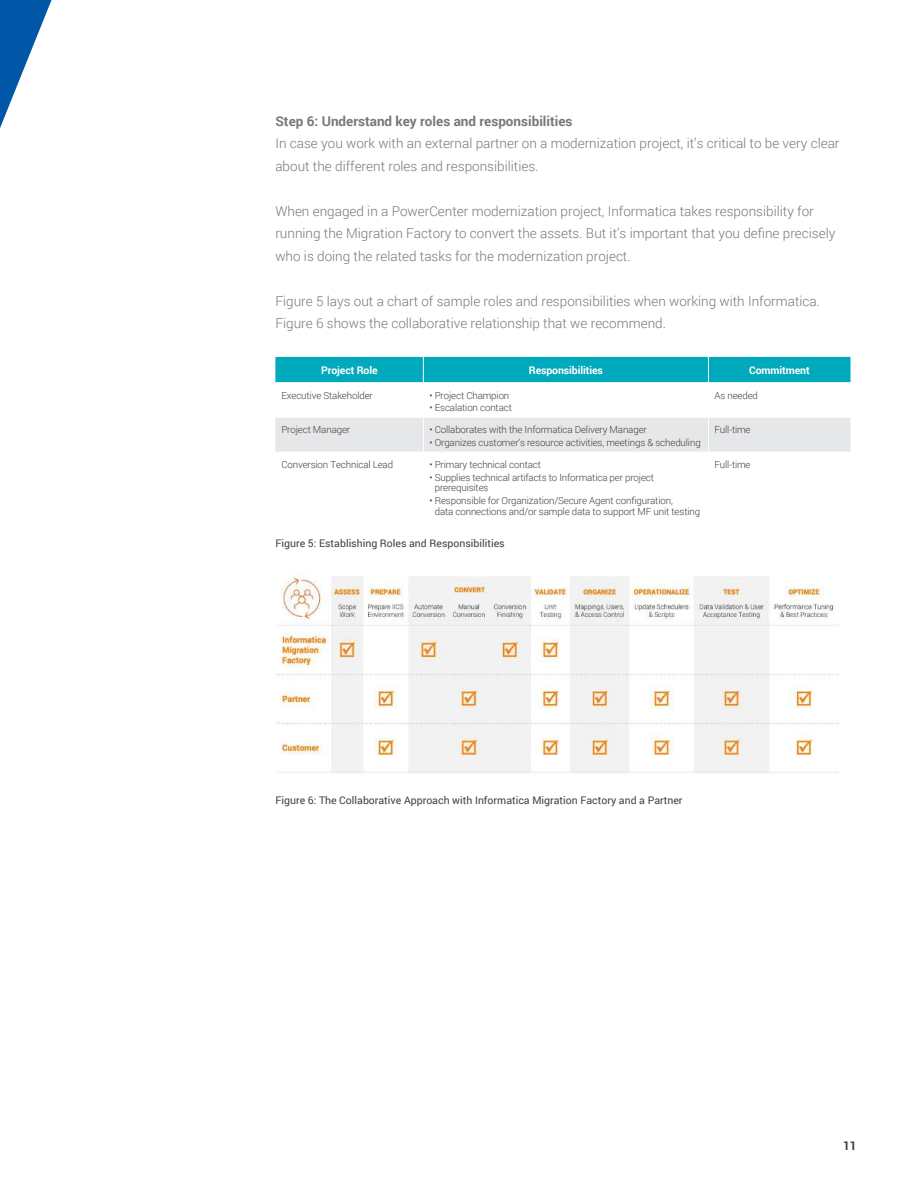
<style>
.page{position:relative;width:918px;height:1188px;background:#fff}
.page>*{position:absolute;margin:0;border:0;box-sizing:border-box;transform-origin:0 0}
.t1{font:300 13.5px/22.5px "Roboto";color:#77787b}
.t2{font:700 13.5px "Roboto";color:#77787b}
.t3{font:700 12px "Roboto";color:#414042}
.t4{font:10.5px "Roboto";color:#414042}
.t5{font:700 10.5px "Roboto";letter-spacing:-.01em;color:#fff}
.t6{font:300 9.75px/10.5px "Roboto";letter-spacing:-.015em;color:#414042}
</style>
<div class="page">
<svg style="left:0;top:0;width:52px;height:128px"></svg>
<div style="left:275px;top:418px;width:575px;height:34px;background:#e6e7e8"></div>
<hr style="left:423px;top:418px;width:1px;height:34px;background:#fff">
<hr style="left:708px;top:418px;width:1px;height:34px;background:#fff">
<div style="left:275px;top:357px;width:575px;height:25px;background:#00a9bb"></div>
<img style="left:276px;top:576px;width:563px;height:197px">
<p class="t2" style="left:275px;top:112px;width:299px">Step 6: Understand key roles and responsibilities</p>
<p class="t1" style="left:275px;top:132px;width:566px">In case you work with an external partner on a modernization project, it’s critical to be very clear about the different roles and responsibilities.</p>
<p class="t1" style="left:275px;top:199px;width:562px">When engaged in a PowerCenter modernization project, Informatica takes responsibility for running the Migration Factory to convert the assets. But it’s important that you define precisely who is doing the related tasks for the modernization project.</p>
<p class="t1" style="left:275px;top:289px;width:546px">Figure 5 lays out a chart of sample roles and responsibilities when working with Informatica.<br>Figure 6 shows the collaborative relationship that we recommend.</p>
<p class="t5" style="left:321px;top:363px;width:58px">Project Role</p>
<p class="t5" style="left:529px;top:363px;width:76px">Responsibilities</p>
<p class="t5" style="left:749px;top:363px;width:62px">Commitment</p>
<p class="t6" style="left:281px;top:389px;width:93px">Executive Stakeholder</p>
<p class="t6" style="left:429px;top:389px;width:82px">• Project Champion</p>
<p class="t6" style="left:429px;top:402px;width:84px">• Escalation contact</p>
<p class="t6" style="left:714px;top:389px;width:45px">As needed</p>
<p class="t6" style="left:281px;top:424px;width:70px">Project Manager</p>
<p class="t6" style="left:429px;top:424px;width:219px">• Collaborates with the Informatica Delivery Manager</p>
<p class="t6" style="left:429px;top:437px;width:273px">• Organizes customer’s resource activities, meetings &amp; scheduling</p>
<p class="t6" style="left:281px;top:459px;width:113px">Conversion Technical Lead</p>
<p class="t6" style="left:429px;top:459px;width:113px">• Primary technical contact</p>
<p class="t6" style="left:435px;top:472px;width:221px;text-indent:-5px">• Supplies technical artifacts to Informatica per project prerequisites</p>
<p class="t6" style="left:435px;top:495px;width:267px;text-indent:-5px">• Responsible for Organization/Secure Agent configuration,<br>data connections and/or sample data to support MF unit testing</p>
<p class="t4" style="left:275px;top:536px;width:231px">Figure 5: Establishing Roles and Responsibilities</p>
<p class="t6" style="left:714px;top:424px;width:38px">Full-time</p>
<p class="t6" style="left:714px;top:459px;width:38px">Full-time</p>
<p class="t4" style="left:275px;top:793px;width:409px">Figure 6: The Collaborative Approach with Informatica Migration Factory and a Partner</p>
<p class="t3" style="left:843px;top:1138px;width:15px">11</p>
</div>
